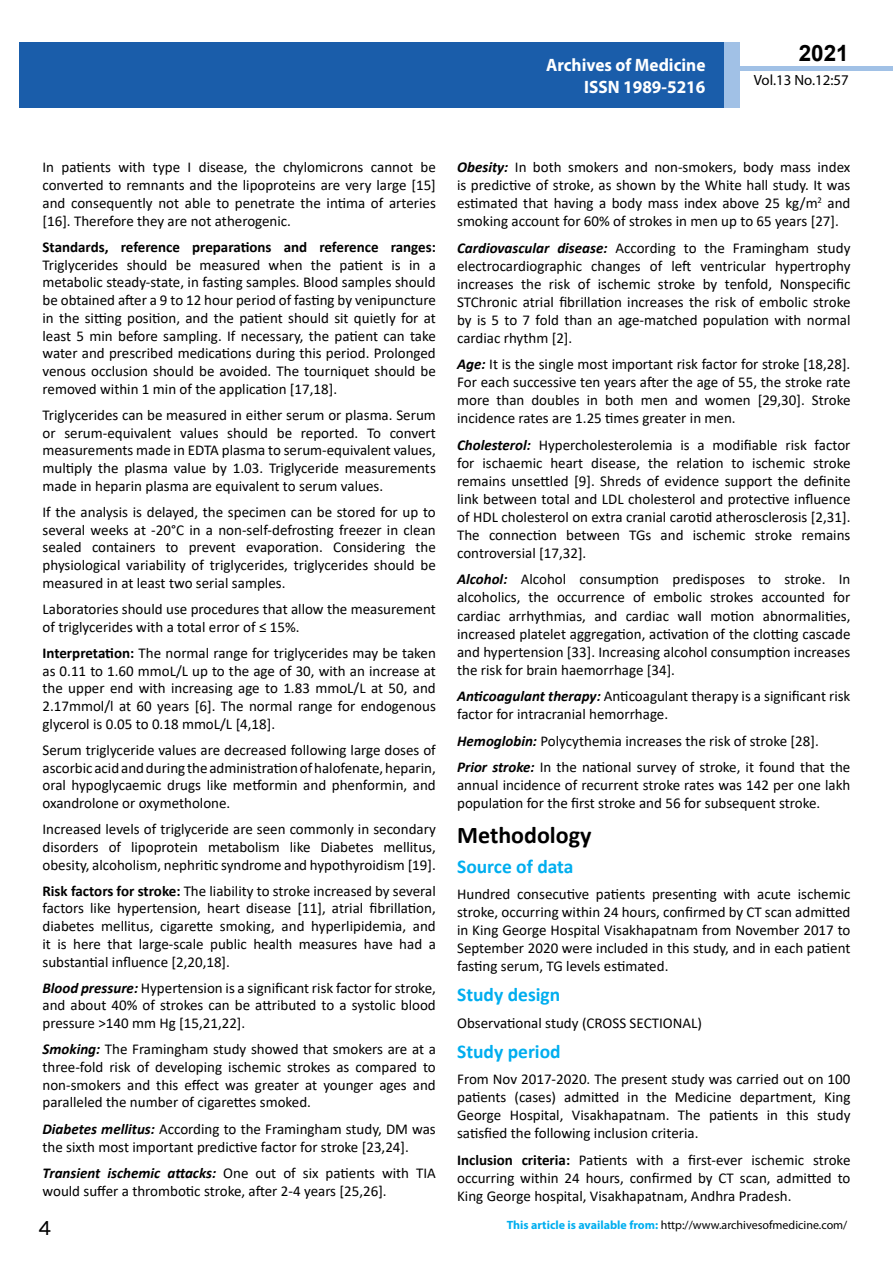
<style>
.page{position:relative;width:893px;height:1263px;background:#fff}
.page>*{position:absolute;margin:0;border:0;box-sizing:border-box;transform-origin:0 0}
.t1{font:25.5px "Tunga";color:#000}
.t2{font:700 24px "Calibri";color:#000}
.t3{font:700 22.5px "Arial";color:#000}
.t4{font:700 19.5px "Calibri";color:#00aeef}
.t5{font:700 18px/21.6px "Myriad Pro";color:#fff;text-align:right;scale:.96 1}
.t6{font:15px/18px "Calibri";color:#000;text-align:justify}
.t7{font:700 15px "Calibri";color:#000}
.t8{font:14.85px "Myriad Pro";color:#000}
.t9{font:12px "Myriad Pro";color:#000}
.s1{font-weight:700}
.s2{font-weight:700;font-style:italic}
.s3{font-weight:700;color:#00aeef}
</style>
<div class="page">
<div style="left:722px;top:66px;width:171px;height:5px;background:#a1c1e6"></div>
<div style="left:19px;top:42px;width:706px;height:66px;background:#1a5daa"></div>
<div style="left:725px;top:43px;width:15px;height:65px;background:#a1c1e6"></div>
<p class="t5" style="left:546px;top:54px;width:167px">Archives of Medicine<br>ISSN 1989-5216</p>
<h3 class="t3" style="left:799px;top:38px;width:52px">2021</h3>
<p class="t8" style="left:754px;top:71px;width:96px">Vol.13 No.12:57</p>
<p class="t6" style="left:43px;top:158px;width:395px">In patients with type I disease, the chylomicrons cannot be converted to remnants and the lipoproteins are very large [15] and consequently not able to penetrate the intima of arteries [16]. Therefore they are not atherogenic.</p>
<p class="t7" style="left:43px;top:236px;width:395px">Standards, reference preparations and reference ranges:</p>
<p class="t6" style="left:43px;top:255px;width:395px">Triglycerides should be measured when the patient is in a metabolic steady-state, in fasting samples. Blood samples should be obtained after a 9 to 12 hour period of fasting by venipuncture in the sitting position, and the patient should sit quietly for at least 5 min before sampling. If necessary, the patient can take water and prescribed medications during this period. Prolonged venous occlusion should be avoided. The tourniquet should be removed within 1 min of the application [17,18].</p>
<p class="t6" style="left:43px;top:406px;width:395px">Triglycerides can be measured in either serum or plasma. Serum or serum-equivalent values should be reported. To convert measurements made in EDTA plasma to serum-equivalent values, multiply the plasma value by 1.03. Triglyceride measurements made in heparin plasma are equivalent to serum values.</p>
<p class="t6" style="left:43px;top:503px;width:395px">If the analysis is delayed, the specimen can be stored for up to several weeks at -20°C in a non-self-defrosting freezer in clean sealed containers to prevent evaporation. Considering the physiological variability of triglycerides, triglycerides should be measured in at least two serial samples.</p>
<p class="t6" style="left:43px;top:600px;width:395px">Laboratories should use procedures that allow the measurement of triglycerides with a total error of ≤ 15%.</p>
<p class="t6" style="left:43px;top:644px;width:395px"><span class="s1">Interpretation:</span> The normal range for triglycerides may be taken as 0.11 to 1.60 mmoL/L up to the age of 30, with an increase at the upper end with increasing age to 1.83 mmoL/L at 50, and 2.17mmol/l at 60 years [6]. The normal range for endogenous glycerol is 0.05 to 0.18 mmoL/L [4,18].</p>
<p class="t6" style="left:43px;top:741px;width:395px">Serum triglyceride values are decreased following large doses of ascorbic acid and during the administration of halofenate, heparin, oral hypoglycaemic drugs like metformin and phenformin, and oxandrolone or oxymetholone.</p>
<p class="t6" style="left:43px;top:820px;width:395px">Increased levels of triglyceride are seen commonly in secondary disorders of lipoprotein metabolism like Diabetes mellitus, obesity, alcoholism, nephritic syndrome and hypothyroidism [19].</p>
<p class="t6" style="left:43px;top:881px;width:395px"><span class="s1">Risk factors for stroke:</span> The liability to stroke increased by several factors like hypertension, heart disease [11], atrial fibrillation, diabetes mellitus, cigarette smoking, and hyperlipidemia, and it is here that large-scale public health measures have had a substantial influence [2,20,18].</p>
<p class="t6" style="left:43px;top:978px;width:395px"><span class="s2">Blood pressure:</span> Hypertension is a significant risk factor for stroke, and about 40% of strokes can be attributed to a systolic blood pressure &gt;140 mm Hg [15,21,22].</p>
<p class="t6" style="left:43px;top:1040px;width:395px"><span class="s2">Smoking:</span> The Framingham study showed that smokers are at a three-fold risk of developing ischemic strokes as compared to non-smokers and this effect was greater at younger ages and paralleled the number of cigarettes smoked.</p>
<p class="t6" style="left:43px;top:1119px;width:395px"><span class="s2">Diabetes mellitus:</span> According to the Framingham study, DM was the sixth most important predictive factor for stroke [23,24].</p>
<p class="t6" style="left:43px;top:1164px;width:395px"><span class="s2">Transient ischemic attacks:</span> One out of six patients with TIA would suffer a thrombotic stroke, after 2-4 years [25,26].</p>
<p class="t6" style="left:457px;top:158px;width:395px"><span class="s2">Obesity:</span> In both smokers and non-smokers, body mass index is predictive of stroke, as shown by the White hall study. It was estimated that having a body mass index above 25 kg/m<sup>2</sup> and smoking account for 60% of strokes in men up to 65 years [27].</p>
<p class="t6" style="left:457px;top:239px;width:395px"><span class="s2">Cardiovascular disease:</span> According to the Framingham study electrocardiographic changes of left ventricular hypertrophy increases the risk of ischemic stroke by tenfold, Nonspecific STChronic atrial fibrillation increases the risk of embolic stroke by is 5 to 7 fold than an age-matched population with normal cardiac rhythm [2].</p>
<p class="t6" style="left:457px;top:355px;width:395px"><span class="s2">Age:</span> It is the single most important risk factor for stroke [18,28].<br>For each successive ten years after the age of 55, the stroke rate more than doubles in both men and women [29,30]. Stroke incidence rates are 1.25 times greater in men.</p>
<p class="t6" style="left:457px;top:436px;width:395px"><span class="s2">Cholesterol:</span> Hypercholesterolemia is a modifiable risk factor for ischaemic heart disease, the relation to ischemic stroke remains unsettled [9]. Shreds of evidence support the definite link between total and LDL cholesterol and protective influence of HDL cholesterol on extra cranial carotid atherosclerosis [2,31].<br>The connection between TGs and ischemic stroke remains controversial [17,32].</p>
<p class="t6" style="left:457px;top:570px;width:395px"><span class="s2">Alcohol:</span> Alcohol consumption predisposes to stroke. In alcoholics, the occurrence of embolic strokes accounted for cardiac arrhythmias, and cardiac wall motion abnormalities, increased platelet aggregation, activation of the clotting cascade and hypertension [33]. Increasing alcohol consumption increases the risk for brain haemorrhage [34].</p>
<p class="t6" style="left:457px;top:687px;width:395px"><span class="s2">Anticoagulant therapy:</span> Anticoagulant therapy is a significant risk factor for intracranial hemorrhage.</p>
<p class="t6" style="left:457px;top:727px;width:395px;line-height:26.5px"><span class="s2">Hemoglobin:</span> Polycythemia increases the risk of stroke [28].<br><span class="s2">Prior stroke:</span> In the national survey of stroke, it found that the</p>
<p class="t6" style="left:457px;top:776px;width:395px">annual incidence of recurrent stroke rates was 142 per one lakh population for the first stroke and 56 for subsequent stroke.</p>
<h2 class="t2" style="left:457px;top:818px;width:136px">Methodology</h2>
<h3 class="t4" style="left:457px;top:853px;width:118px">Source of data</h3>
<p class="t6" style="left:457px;top:885px;width:395px">Hundred consecutive patients presenting with acute ischemic stroke, occurring within 24 hours, confirmed by CT scan admitted in King George Hospital Visakhapatnam from November 2017 to September 2020 were included in this study, and in each patient fasting serum, TG levels estimated.</p>
<h3 class="t4" style="left:457px;top:981px;width:105px">Study design</h3>
<p class="t6" style="left:457px;top:1013px;width:246px">Observational study (CROSS SECTIONAL)</p>
<h3 class="t4" style="left:457px;top:1037px;width:105px">Study period</h3>
<p class="t6" style="left:457px;top:1070px;width:395px">From Nov 2017-2020. The present study was carried out on 100 patients (cases) admitted in the Medicine department, King George Hospital, Visakhapatnam. The patients in this study satisfied the following inclusion criteria.</p>
<p class="t6" style="left:457px;top:1150px;width:395px"><span class="s1">Inclusion criteria:</span> Patients with a first-ever ischemic stroke occurring within 24 hours, confirmed by CT scan, admitted to King George hospital, Visakhapatnam, Andhra Pradesh.</p>
<h1 class="t1" style="left:38px;top:1211px;width:15px">4</h1>
<p class="t9" style="left:507px;top:1218px;width:342px"><span class="s3">This article is available from:</span> http://www.archivesofmedicine.com/</p>
</div>
